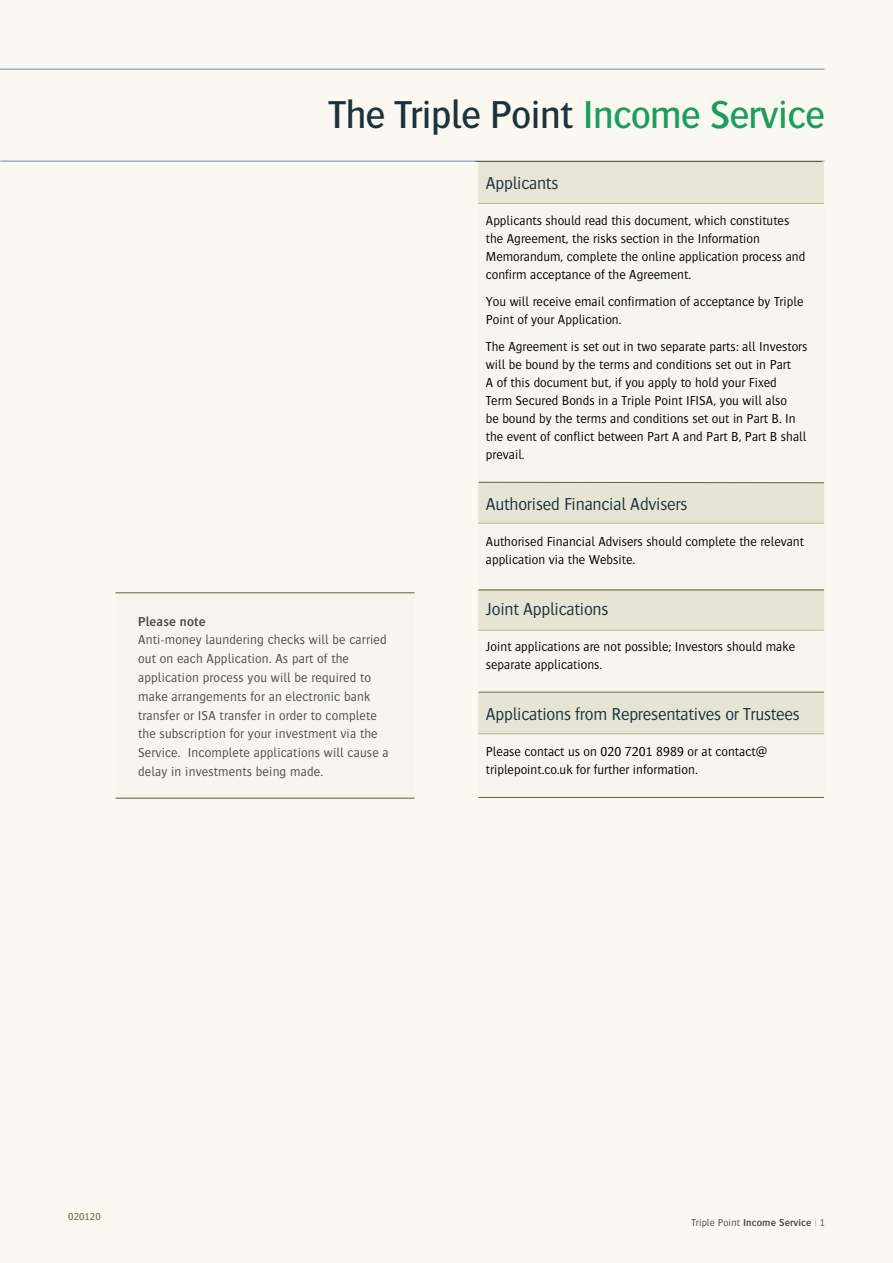
<style>
.page{position:relative;width:893px;height:1263px;background:#f8f5ea}
.page>*{position:absolute;margin:0;border:0;box-sizing:border-box;transform-origin:0 0}
.t1{font:500 40.5px "Bosis Std";letter-spacing:-.02em;color:#1d323a}
.t2{font:300 18px "Bosis Std";letter-spacing:-.015em;color:#1d323a}
.t3{font:300 13.5px/18px "Bosis Std";color:#000}
.t4{font:300 13.5px/18.8px "Bosis Std";letter-spacing:.01em;color:#4a4a49}
.t5{font:600 13.5px "Bosis Std";letter-spacing:.01em;color:#4a4a49}
.t6{font:600 10.5px "Bosis Std";letter-spacing:.01em;color:#4a4a49}
.t7{font:300 10.5px "Bosis Std";color:#64603f}
.s1{color:#1c9d5e}
.s2{font-weight:300}
.s3{font-weight:300;color:#adadad}
.s4{font-weight:300;color:#476877}
</style>
<div class="page">
<hr style="left:0;top:161px;width:824px;height:1px;background:#6694aa">
<hr style="left:0;top:69px;width:824px;height:1px;background:#6694aa">
<div style="left:116px;top:593px;width:298px;height:206px;background:#f6f5ee"></div>
<div style="left:479px;top:203px;width:346px;height:595px;background:#f6f5ee"></div>
<div style="left:478px;top:482px;width:346px;height:41px;background:#e6e4d5"></div>
<div style="left:478px;top:162px;width:346px;height:41px;background:#e7e5d6"></div>
<div style="left:478px;top:590px;width:346px;height:41px;background:#e6e4d5"></div>
<div style="left:478px;top:693px;width:346px;height:41px;background:#e6e4d5"></div>
<hr style="left:478px;top:203px;width:346px;height:1px;background:#c1bc98">
<hr style="left:478px;top:523px;width:346px;height:1px;background:#c1bc98">
<hr style="left:478px;top:630px;width:346px;height:1px;background:#c1bc98">
<hr style="left:478px;top:733px;width:346px;height:1px;background:#c1bc98">
<hr style="left:475px;top:161px;width:347px;height:1px;background:#64603f">
<svg style="left:478px;top:481px;width:346px;height:2px"></svg>
<hr style="left:478px;top:589px;width:346px;height:1px;background:#64603f">
<hr style="left:478px;top:692px;width:346px;height:1px;background:#64603f">
<hr style="left:116px;top:592px;width:298px;height:1px;background:#64603f">
<hr style="left:478px;top:797px;width:346px;height:1px;background:#64603f">
<hr style="left:116px;top:798px;width:298px;height:1px;background:#64603f">
<h1 class="t1" style="left:328px;top:93px;width:498px">The Triple Point <span class="s1">Income Service</span></h1>
<p class="t5" style="left:138px;top:614px;width:69px">Please note</p>
<p class="t4" style="left:138px;top:630px;width:252px">Anti-money laundering checks will be carried out on each Application. As part of the application process you will be required to make arrangements for an electronic bank transfer or ISA transfer in order to complete the subscription for your investment via the Service. Incomplete applications will cause a delay in investments being made.</p>
<h2 class="t2" style="left:486px;top:173px;width:74px">Applicants</h2>
<p class="t3" style="left:486px;top:211px;width:321px">Applicants should read this document, which constitutes the Agreement, the risks section in the Information Memorandum, complete the online application process and confirm acceptance of the Agreement.</p>
<p class="t3" style="left:486px;top:292px;width:319px">You will receive email confirmation of acceptance by Triple<br>Point of your Application.</p>
<p class="t3" style="left:486px;top:337px;width:323px">The Agreement is set out in two separate parts: all Investors will be bound by the terms and conditions set out in Part<br>A of this document but, if you apply to hold your Fixed<br>Term Secured Bonds in a Triple Point IFISA, you will also<br>be bound by the terms and conditions set out in Part B. In the event of conflict between Part A and Part B, Part B shall prevail.</p>
<h2 class="t2" style="left:486px;top:494px;width:203px">Authorised Financial Advisers</h2>
<p class="t3" style="left:486px;top:532px;width:320px">Authorised Financial Advisers should complete the relevant application via the Website.</p>
<h2 class="t2" style="left:486px;top:599px;width:124px">Joint Applications</h2>
<p class="t3" style="left:486px;top:637px;width:311px">Joint applications are not possible; Investors should make separate applications.</p>
<h2 class="t2" style="left:486px;top:704px;width:316px">Applications from Representatives or Trustees</h2>
<p class="t3" style="left:486px;top:742px;width:283px">Please contact us on 020 7201 8989 or at contact@ triplepoint.co.uk for further information.</p>
<p class="t7" style="left:68px;top:1211px;width:34px">020120</p>
<p class="t6" style="left:691px;top:1216px;width:135px"><span class="s2">Triple Point</span> Income Service <span class="s3">|</span> <span class="s4">1</span></p>
</div>
